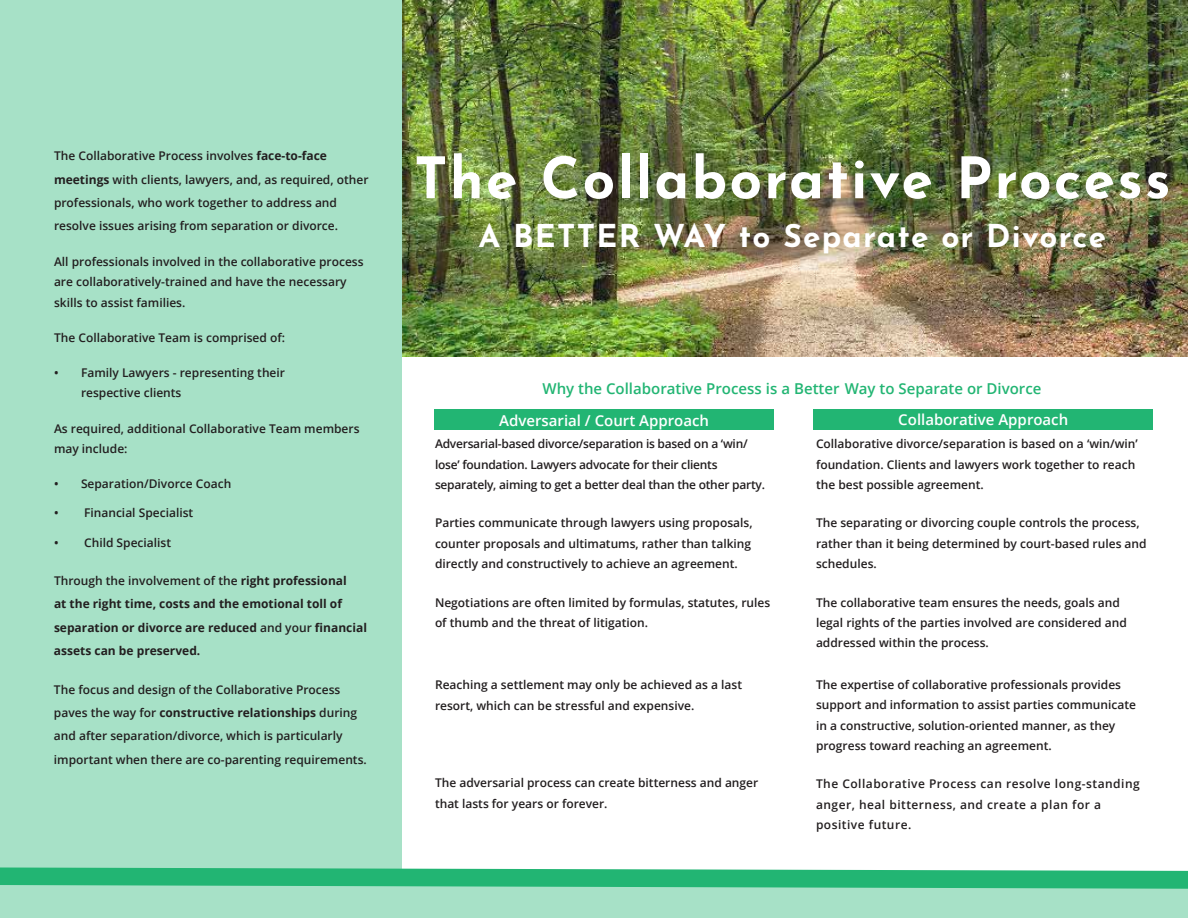
<style>
.page{position:relative;width:1188px;height:918px;background:#fff}
.page>*{position:absolute;margin:0;border:0;box-sizing:border-box;transform-origin:0 0}
.t1{font:700 57px "Josefin Sans";letter-spacing:.04em;color:#fff}
.t2{font:700 31.5px "Josefin Sans";letter-spacing:.04em;color:#fff}
.t3{font:600 15px "Open Sans";color:#22b573}
.t4{font:600 15px "Open Sans";color:#fff}
.t5{font:600 12px/20.4px "Open Sans";color:#231f20}
.t6{font:700 12px/23.4px "Open Sans";color:#231f20}
.t7{font:600 12px/20.4px "Open Sans";letter-spacing:-.02em;color:#231f20}
.t8{font:600 12px/20.4px "Open Sans";letter-spacing:.04em;color:#231f20}
.s1{font-weight:700}
.s2{font-weight:600}
</style>
<div class="page">
<svg style="left:402px;top:868px;width:786px;height:9px;background:#4dc38e"></svg>
<svg style="left:0;top:877px;width:1188px;height:41px;background:#89d7b4"></svg>
<div style="left:0;top:0;width:402px;height:880px;background:#a7e1c7"></div>
<img style="left:402px;top:0;width:786px;height:356px">
<div style="left:434px;top:410px;width:340px;height:20px;background:#22b573"></div>
<div style="left:813px;top:410px;width:340px;height:20px;background:#22b573"></div>
<p class="t5" style="left:54px;top:144px;width:316px;line-height:23.4px">The Collaborative Process involves <span class="s1">face-to-face meetings</span> with clients, lawyers, and, as required, other professionals, who work together to address and resolve issues arising from separation or divorce.</p>
<p class="t5" style="left:54px;top:251px;width:311px">All professionals involved in the collaborative process are collaboratively-trained and have the necessary skills to assist families.</p>
<p class="t5" style="left:54px;top:327px;width:233px">The Collaborative Team is comprised of:</p>
<p class="t5" style="left:81px;top:362px;width:206px;text-indent:-27px">• Family Lawyers - representing their respective clients</p>
<p class="t5" style="left:54px;top:418px;width:307px">As required, additional Collaborative Team members may include:</p>
<p class="t5" style="left:54px;top:473px;width:179px">• Separation/Divorce Coach</p>
<p class="t5" style="left:54px;top:502px;width:141px">• Financial Specialist</p>
<p class="t5" style="left:54px;top:532px;width:119px">• Child Specialist</p>
<p class="t6" style="left:54px;top:569px;width:315px"><span class="s2">Through the involvement of the</span> right professional<br>at the right time, costs and the emotional toll of separation or divorce are reduced <span class="s2">and your</span> financial assets can be preserved.</p>
<p class="t5" style="left:54px;top:677px;width:314px;line-height:23.4px">The focus and design of the Collaborative Process paves the way for <span class="s1">constructive relationships</span> during and after separation/divorce, which is particularly important when there are co-parenting requirements.</p>
<h1 class="t1" style="left:414px;top:127px;width:758px">The Collaborative Process</h1>
<h2 class="t2" style="left:479px;top:208px;width:629px">A BETTER WAY to Separate or Divorce</h2>
<p class="t3" style="left:543px;top:378px;width:500px">Why the Collaborative Process is a Better Way to Separate or Divorce</p>
<p class="t4" style="left:499px;top:410px;width:211px">Adversarial / Court Approach</p>
<p class="t4" style="left:898px;top:410px;width:171px">Collaborative Approach</p>
<p class="t7" style="left:435px;top:433px;width:332px">Adversarial-based divorce/separation is based on a ‘win/ lose’ foundation. Lawyers advocate for their clients separately, aiming to get a better deal than the other party.</p>
<p class="t5" style="left:435px;top:513px;width:319px;text-align:justify">Parties communicate through lawyers using proposals, counter proposals and ultimatums, rather than talking directly and constructively to achieve an agreement.</p>
<p class="t5" style="left:435px;top:592px;width:337px">Negotiations are often limited by formulas, statutes, rules of thumb and the threat of litigation.</p>
<p class="t5" style="left:816px;top:433px;width:323px">Collaborative divorce/separation is based on a ‘win/win’ foundation. Clients and lawyers work together to reach the best possible agreement.</p>
<p class="t5" style="left:816px;top:513px;width:332px">The separating or divorcing couple controls the process, rather than it being determined by court-based rules and schedules.</p>
<p class="t5" style="left:816px;top:592px;width:312px">The collaborative team ensures the needs, goals and legal rights of the parties involved are considered and addressed within the process.</p>
<p class="t5" style="left:816px;top:674px;width:322px">The expertise of collaborative professionals provides support and information to assist parties communicate in a constructive, solution-oriented manner, as they progress toward reaching an agreement.</p>
<p class="t8" style="left:816px;top:774px;width:325px">The Collaborative Process can resolve long-standing anger, heal bitterness, and create a plan for a positive future.</p>
<p class="t5" style="left:435px;top:675px;width:309px">Reaching a settlement may only be achieved as a last resort, which can be stressful and expensive.</p>
<p class="t5" style="left:435px;top:772px;width:325px">The adversarial process can create bitterness and anger that lasts for years or forever.</p>
</div>
